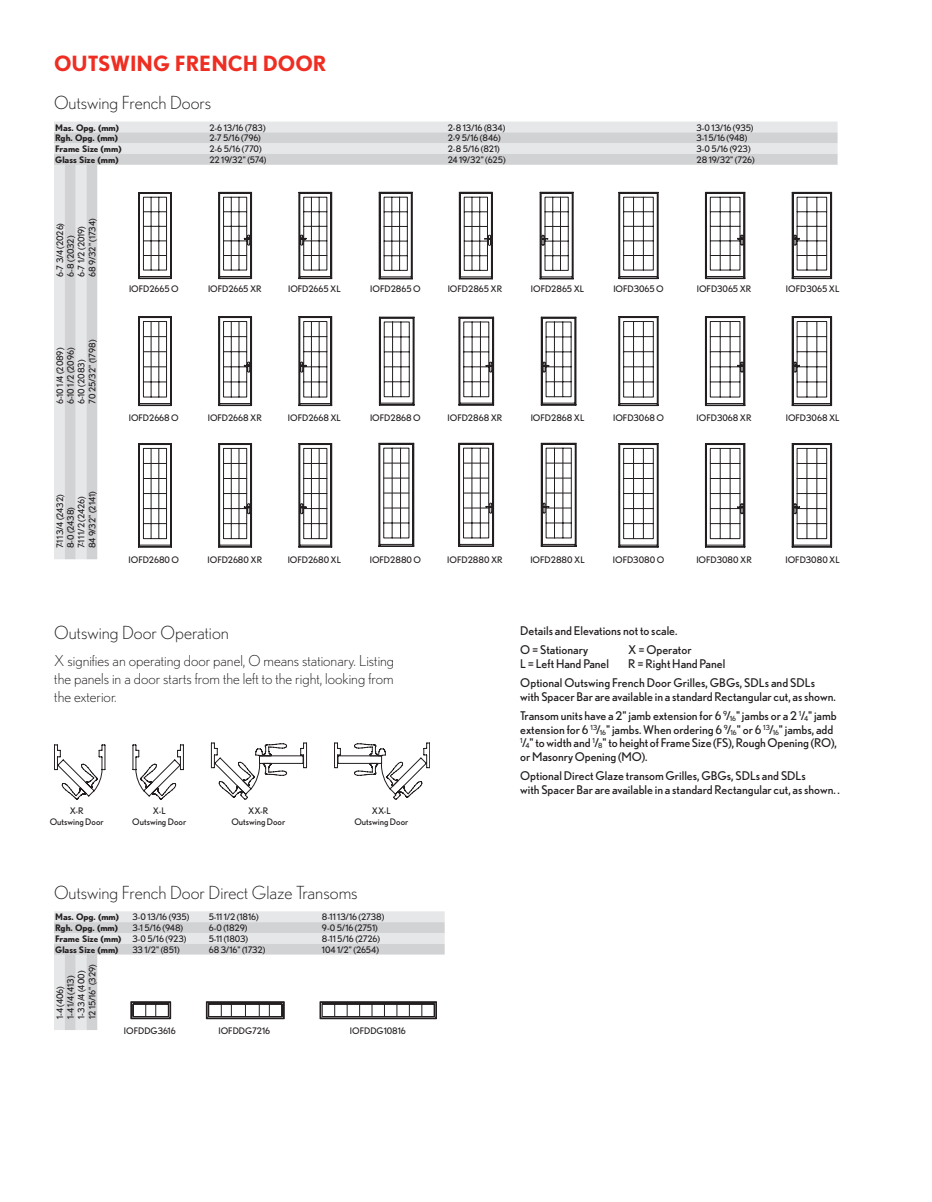
<style>
.page{position:relative;width:932px;height:1202px;background:#fff}
.page>*{position:absolute;margin:0;border:0;box-sizing:border-box;transform-origin:0 0}
.t1{font:700 21px "Nobel";color:#ee2e22}
.t2{font:300 18px "Nobel";color:#231f20}
.t3{font:300 15px/18px "Nobel";color:#231f20;text-align:justify}
.t4{font:12px/19.5px "Nobel";color:#231f20}
.t5{font:9px/10.8px "Nobel";color:#231f20}
.t6{font:700 9px "Nobel";color:#231f20}
.s1{font-weight:400}
</style>
<div class="page">
<svg style="left:54px;top:122px;width:783px;height:438px"></svg>
<svg style="left:54px;top:743px;width:376px;height:56px"></svg>
<svg style="left:54px;top:911px;width:390px;height:119px"></svg>
<h1 class="t1" style="left:54px;top:51px;width:274px">outswing FrenCH door</h1>
<h2 class="t2" style="left:54px;top:92px;width:159px">Outswing French Doors</h2>
<p class="t6" style="left:55px;top:122px;width:65px">Mas. opg. (mm)</p>
<p class="t5" style="left:209px;top:122px;width:58px">2-6 13/16 (783)</p>
<p class="t5" style="left:447px;top:122px;width:59px">2-8 13/16 (834)</p>
<p class="t5" style="left:696px;top:122px;width:58px">3-0 13/16 (935)</p>
<p class="t6" style="left:55px;top:133px;width:65px">rgh. opg. (mm)</p>
<p class="t5" style="left:209px;top:133px;width:53px">2-7 5/16 (796)</p>
<p class="t5" style="left:447px;top:133px;width:55px">2-9 5/16 (846)</p>
<p class="t5" style="left:696px;top:133px;width:52px">3-1 5/16 (948)</p>
<p class="t6" style="left:55px;top:143px;width:68px">Frame size (mm)</p>
<p class="t5" style="left:209px;top:143px;width:54px">2-6 5/16 (770)</p>
<p class="t5" style="left:447px;top:143px;width:54px">2-8 5/16 (821)</p>
<p class="t5" style="left:696px;top:143px;width:56px">3-0 5/16 (923)</p>
<p class="t6" style="left:55px;top:154px;width:65px">glass size (mm)</p>
<p class="t5" style="left:209px;top:154px;width:59px">22 19/32" (574)</p>
<p class="t5" style="left:447px;top:154px;width:59px">24 19/32" (625)</p>
<p class="t5" style="left:696px;top:154px;width:60px">28 19/32" (726)</p>
<p class="t5" style="left:87px;top:277px;width:60px;rotate:-90deg">68 9/32" (1734)</p>
<p class="t5" style="left:54px;top:277px;width:55px;rotate:-90deg">6-7 3/4 (2026)</p>
<p class="t5" style="left:76px;top:277px;width:52px;rotate:-90deg">6-7 1/2 (2019)</p>
<p class="t5" style="left:65px;top:277px;width:42px;rotate:-90deg">6-8 (2032)</p>
<p class="t5" style="left:87px;top:403px;width:65px;rotate:-90deg">70 25/32" (1798)</p>
<p class="t5" style="left:65px;top:403px;width:58px;rotate:-90deg">6-10 1/2 (2096)</p>
<p class="t5" style="left:54px;top:403px;width:57px;rotate:-90deg">6-10 1/4 (2089)</p>
<p class="t5" style="left:76px;top:403px;width:45px;rotate:-90deg">6-10 (2083)</p>
<p class="t5" style="left:87px;top:548px;width:58px;rotate:-90deg">84 9/32" (2141)</p>
<p class="t5" style="left:54px;top:548px;width:55px;rotate:-90deg">7-11 3/4 (2432)</p>
<p class="t5" style="left:76px;top:548px;width:53px;rotate:-90deg">7-11 1/2 (2426)</p>
<p class="t5" style="left:65px;top:548px;width:43px;rotate:-90deg">8-0 (2438)</p>
<p class="t5" style="left:129px;top:284px;width:51px">IOfD2665 O</p>
<p class="t5" style="left:208px;top:284px;width:55px">IOfD2665 Xr</p>
<p class="t5" style="left:288px;top:284px;width:54px">IOfD2665 XL</p>
<p class="t5" style="left:370px;top:284px;width:52px">IOfD2865 O</p>
<p class="t5" style="left:448px;top:284px;width:56px">IOfD2865 Xr</p>
<p class="t5" style="left:531px;top:284px;width:55px">IOfD2865 XL</p>
<p class="t5" style="left:613px;top:284px;width:52px">IOfD3065 O</p>
<p class="t5" style="left:696px;top:284px;width:56px">IOfD3065 Xr</p>
<p class="t5" style="left:786px;top:284px;width:55px">IOfD3065 XL</p>
<p class="t5" style="left:129px;top:412px;width:51px">IOfD2668 O</p>
<p class="t5" style="left:208px;top:412px;width:56px">IOfD2668 Xr</p>
<p class="t5" style="left:288px;top:412px;width:54px">IOfD2668 XL</p>
<p class="t5" style="left:370px;top:412px;width:52px">IOfD2868 O</p>
<p class="t5" style="left:447px;top:412px;width:56px">IOfD2868 Xr</p>
<p class="t5" style="left:530px;top:412px;width:55px">IOfD2868 XL</p>
<p class="t5" style="left:613px;top:412px;width:52px">IOfD3068 O</p>
<p class="t5" style="left:696px;top:412px;width:56px">IOfD3068 Xr</p>
<p class="t5" style="left:785px;top:412px;width:55px">IOfD3068 XL</p>
<p class="t5" style="left:129px;top:554px;width:52px">IOfD2680 O</p>
<p class="t5" style="left:207px;top:554px;width:56px">IOfD2680 Xr</p>
<p class="t5" style="left:288px;top:554px;width:55px">IOfD2680 XL</p>
<p class="t5" style="left:370px;top:554px;width:53px">IOfD2880 O</p>
<p class="t5" style="left:447px;top:554px;width:57px">IOfD2880 Xr</p>
<p class="t5" style="left:530px;top:554px;width:56px">IOfD2880 XL</p>
<p class="t5" style="left:613px;top:554px;width:53px">IOfD3080 O</p>
<p class="t5" style="left:696px;top:554px;width:57px">IOfD3080 Xr</p>
<p class="t5" style="left:785px;top:554px;width:56px">IOfD3080 XL</p>
<h2 class="t2" style="left:54px;top:621px;width:176px">Outswing Door Operation</h2>
<h3 class="t3" style="left:54px;top:651px;width:341px">X signifies an operating door panel, O means stationary. listing the panels in a door starts from the left to the right, looking from the exterior.</h3>
<p class="t5" style="left:70px;top:805px;width:16px">X-r</p>
<p class="t5" style="left:153px;top:805px;width:14px">X-L</p>
<p class="t5" style="left:248px;top:805px;width:22px">XX-r</p>
<p class="t5" style="left:372px;top:805px;width:21px">XX-L</p>
<p class="t5" style="left:50px;top:816px;width:55px">Outswing Door</p>
<p class="t5" style="left:132px;top:816px;width:55px">Outswing Door</p>
<p class="t5" style="left:231px;top:816px;width:55px">Outswing Door</p>
<p class="t5" style="left:354px;top:816px;width:55px">Outswing Door</p>
<h2 class="t2" style="left:54px;top:881px;width:305px">Outswing French Door Direct Glaze Transoms</h2>
<p class="t6" style="left:55px;top:911px;width:65px">Mas. opg. (mm)</p>
<p class="t5" style="left:132px;top:911px;width:58px">3-0 13/16 (935)</p>
<p class="t5" style="left:209px;top:911px;width:52px">5-11 1/2 (1816)</p>
<p class="t5" style="left:322px;top:911px;width:64px">8-11 13/16 (2738)</p>
<p class="t6" style="left:55px;top:922px;width:65px">rgh. opg. (mm)</p>
<p class="t5" style="left:132px;top:922px;width:52px">3-1 5/16 (948)</p>
<p class="t5" style="left:209px;top:922px;width:40px">6-0 (1829)</p>
<p class="t5" style="left:322px;top:922px;width:57px">9-0 5/16 (2751)</p>
<p class="t6" style="left:55px;top:933px;width:133px">Frame size (mm) <span class="s1">3-0 5/16 (923)</span></p>
<p class="t5" style="left:209px;top:933px;width:41px">5-11 (1803)</p>
<p class="t5" style="left:322px;top:933px;width:60px">8-11 5/16 (2726)</p>
<p class="t6" style="left:55px;top:944px;width:65px">glass size (mm)</p>
<p class="t5" style="left:132px;top:944px;width:49px">33 1/2" (851)</p>
<p class="t5" style="left:209px;top:944px;width:58px">68 3/16" (1732)</p>
<p class="t5" style="left:322px;top:944px;width:58px">104 1/2" (2654)</p>
<p class="t5" style="left:54px;top:1019px;width:56px;rotate:-90deg">1-4 (406)<br>1-4 1/4 (413)<br>1-3 3/4 (400)<br>12 15/16" (329)</p>
<p class="t5" style="left:124px;top:1025px;width:53px">IOfDDG3616</p>
<p class="t5" style="left:218px;top:1025px;width:53px">IOfDDG7216</p>
<p class="t5" style="left:350px;top:1025px;width:57px">IOfDDG10816</p>
<h3 class="t4" style="left:520px;top:621px;width:159px">Details and elevations not to scale.<br>O = Stationary</h3>
<h3 class="t4" style="left:628px;top:640px;width:65px">X = Operator</h3>
<h3 class="t4" style="left:520px;top:654px;width:90px">L = Left Hand Panel</h3>
<h3 class="t4" style="left:520px;top:654px;width:296px;text-indent:108px">r = right Hand Panel<br>Optional Outswing french Door Grilles, GBGs, SDLs and SDLs</h3>
<h3 class="t4" style="left:520px;top:687px;width:318px">with Spacer Bar are available in a standard rectangular cut, as shown. transom units have a 2" jamb extension for 6 <sup>9</sup>/<sub>16</sub>" jambs or a 2 <sup>1</sup>/<sub>4</sub>" jamb</h3>
<h3 class="t4" style="left:520px;top:723px;width:318px;line-height:13.5px">extension for 6 <sup>13</sup>/<sub>16</sub>" jambs. When ordering 6 <sup>9</sup>/<sub>16</sub>" or 6 <sup>13</sup>/<sub>16</sub>" jambs, add<br><sup>1</sup>/<sub>4</sub>" to width and <sup>1</sup>/<sub>8</sub>" to height of frame Size (fS), rough Opening (rO), or Masonry Opening (MO).</h3>
<h3 class="t4" style="left:520px;top:769px;width:321px;line-height:13.5px">Optional Direct Glaze transom Grilles, GBGs, SDLs and SDLs<br>with Spacer Bar are available in a standard rectangular cut, as shown. .</h3>
</div>
